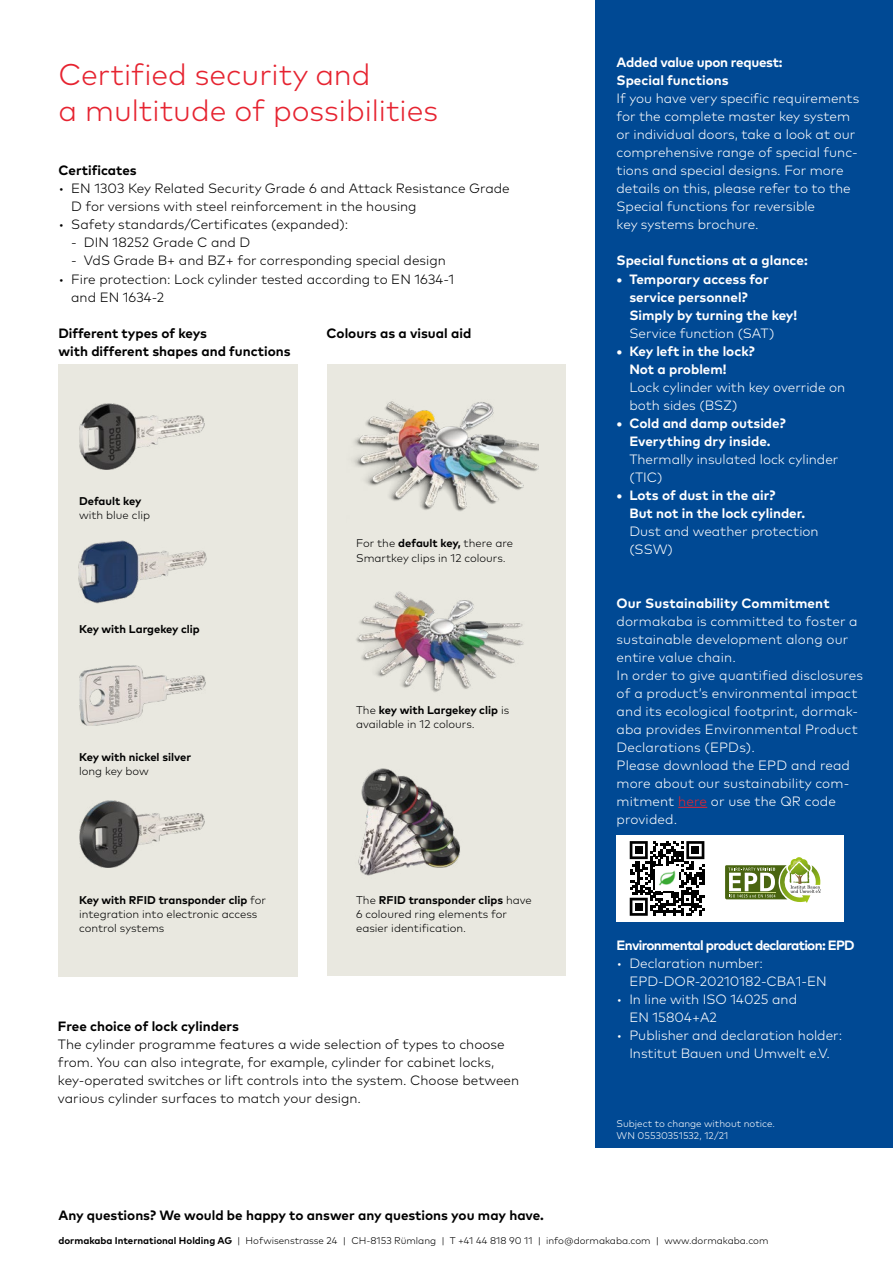
<style>
.page{position:relative;width:893px;height:1263px;background:#fff}
.page>*{position:absolute;margin:0;border:0;box-sizing:border-box;transform-origin:0 0}
.Title_red_20pt_24pt{font:300 30px "Mark Pro";color:#e62330}
.Descriptor_light_bla{font:300 13.5px/18px "Mark Pro";color:#fff}
.Descriptor_light_bla-2{font:700 13.5px/18px "Mark Pro";color:#fff}
.Descriptor_light_bla-3{font:300 13.5px/18px "Mark Pro";color:#000}
.Descriptor_bold_blac{font:700 13.5px/18px "Mark Pro";color:#000}
.Descriptor_light_bla-4{font:700 13.5px "Mark Pro";letter-spacing:-.05em;color:#fff}
.Descriptor_light_bla-5{font:700 13.5px "Mark Pro";color:#000}
.Subtitle_14pt_18pt{font:700 13.5px "Mark Pro";letter-spacing:-.02em;color:#fff}
.Subtitle_14pt_18pt-2{font:700 13.5px "Mark Pro";color:#fff}
.Caption_7_5pt_9_5pt{font:300 11.25px/14.2px "Mark Pro";color:#000}
.Body_Text_9pt_12pt{font:300 11.25px/14.2px "Mark Pro";color:#000}
.Body_Text_9pt_12pt-2{font:700 11.25px "Mark Pro";color:#000}
.t1{font:300 9.75px "Mark Pro";color:#000}
.adress_DACH_IT_Fuss{font:300 9.75px/12px "Mark Pro";color:#fff}
.s1{font-weight:700}
.s2{font-weight:300}
.s3{color:#e62330}
</style>
<div class="page">
<div style="left:58px;top:364px;width:240px;height:612px;background:#e9e8e0"></div>
<div style="left:327px;top:364px;width:239px;height:612px;background:#e9e8e0"></div>
<div style="left:595px;top:0;width:298px;height:1147px;background:#004994"></div>
<img style="left:79px;top:403px;width:125px;height:67px">
<img style="left:78px;top:540px;width:128px;height:64px">
<img style="left:79px;top:665px;width:127px;height:61px">
<img style="left:79px;top:800px;width:125px;height:68px">
<img style="left:353px;top:401px;width:185px;height:111px">
<img style="left:356px;top:591px;width:168px;height:101px">
<img style="left:358px;top:768px;width:102px;height:108px">
<svg style="left:678px;top:807px;width:29px;height:1px"></svg>
<div style="left:617px;top:836px;width:227px;height:86px;background:#fff"></div>
<svg style="left:630px;top:841px;width:74px;height:75px"></svg>
<div style="left:635px;top:846px;width:8px;height:8px;background:#000"></div>
<div style="left:691px;top:846px;width:8px;height:8px;background:#000"></div>
<div style="left:635px;top:903px;width:8px;height:8px;background:#000"></div>
<img style="left:655px;top:867px;width:24px;height:23px">
<svg style="left:725px;top:858px;width:96px;height:45px"></svg>
<hr style="left:729px;top:893px;width:46px;height:1px;background:#ccdc84">
<p class="Title_red_20pt_24pt" style="left:58px;top:52px;width:314px">Certified security and</p>
<p class="Title_red_20pt_24pt" style="left:58px;top:88px;width:381px">a multitude of possibilities</p>
<p class="Descriptor_bold_blac" style="left:58px;top:161px;width:80px">Certificates</p>
<p class="Descriptor_light_bla-3" style="left:71px;top:179px;width:440px;text-indent:-13px">• EN 1303 Key Related Security Grade 6 and Attack Resistance Grade<br>D for versions with steel reinforcement in the housing</p>
<p class="Descriptor_light_bla-3" style="left:58px;top:215px;width:291px">• Safety standards/Certificates (expanded):</p>
<p class="Descriptor_light_bla-3" style="left:71px;top:233px;width:181px">- DIN 18252 Grade C and D</p>
<p class="Descriptor_light_bla-3" style="left:71px;top:251px;width:376px">- VdS Grade B+ and BZ+ for corresponding special design</p>
<p class="Descriptor_light_bla-3" style="left:71px;top:269px;width:384px;text-indent:-13px">• Fire protection: Lock cylinder tested according to EN 1634-1 and EN 1634-2</p>
<p class="Descriptor_bold_blac" style="left:58px;top:323px;width:234px">Different types of keys<br>with different shapes and functions</p>
<p class="Descriptor_bold_blac" style="left:327px;top:323px;width:146px">Colours as a visual aid</p>
<p class="Body_Text_9pt_12pt-2" style="left:79px;top:492px;width:64px">Default key</p>
<p class="Body_Text_9pt_12pt" style="left:79px;top:507px;width:72px">with blue clip</p>
<p class="Body_Text_9pt_12pt-2" style="left:79px;top:620px;width:122px">Key with Largekey clip</p>
<p class="Body_Text_9pt_12pt-2" style="left:79px;top:749px;width:114px">Key with nickel silver</p>
<p class="Body_Text_9pt_12pt" style="left:79px;top:763px;width:71px">long key bow</p>
<p class="Body_Text_9pt_12pt" style="left:79px;top:892px;width:189px"><span class="s1">Key with RFID transponder clip</span> for integration into electronic access control systems</p>
<p class="Caption_7_5pt_9_5pt" style="left:356px;top:535px;width:158px">For the <span class="s1">default key,</span> there are<br>Smartkey clips in 12 colours.</p>
<p class="Caption_7_5pt_9_5pt" style="left:356px;top:702px;width:155px">The <span class="s1">key with Largekey clip</span> is available in 12 colours.</p>
<p class="Caption_7_5pt_9_5pt" style="left:356px;top:892px;width:177px">The <span class="s1">RFID transponder clips</span> have<br>6 coloured ring elements for easier identification.</p>
<p class="Descriptor_light_bla-5" style="left:58px;top:1015px;width:183px">Free choice of lock cylinders</p>
<p class="Descriptor_light_bla-3" style="left:58px;top:1034px;width:463px">The cylinder programme features a wide selection of types to choose from. You can also integrate, for example, cylinder for cabinet locks, key-operated switches or lift controls into the system. Choose between various cylinder surfaces to match your design.</p>
<p class="Descriptor_light_bla-2" style="left:638px;top:53px;width:211px">Doluptur? Um ducimusae cusciis</p>
<p class="Descriptor_light_bla-2" style="left:638px;top:89px;width:218px">iducima ximusam endam, conet eum vidipsum illupta temporum verum harunte catempo repudi none plandun debitae sint ventis im veliteni ulparum ium sit iligeni dolles cus, conesere volupitae pro volo exera qui ut labor mos ates ditatur?</p>
<p class="Subtitle_14pt_18pt" style="left:617px;top:52px;width:167px">Added value upon request:</p>
<p class="Subtitle_14pt_18pt-2" style="left:617px;top:70px;width:114px">Special f nctions</p>
<p class="Descriptor_light_bla" style="left:617px;top:89px;width:244px">If you have very specific requirements for the com lete mas er key system or individual doors, take a look at our comprehensive range of special func&shy;tions and special designs. For more details on this, please refer to to the Special functions for reversible<br>key systems brochure.</p>
<p class="Descriptor_light_bla-2" style="left:617px;top:251px;width:193px">Special functions at a glance:</p>
<p class="Descriptor_light_bla-2" style="left:629px;top:269px;width:169px;text-indent:-13px">• Temporary access for service personnel?<br>Simply by turning the key!<br><span class="s2">Service function (SAT)</span></p>
<p class="Descriptor_light_bla" style="left:629px;top:341px;width:217px;text-indent:-13px"><span class="s1">• Key left in the lock?<br>Not a problem!<br></span>Lock cylinder with key override on both sides (BSZ)</p>
<p class="Descriptor_light_bla-2" style="left:629px;top:413px;width:211px;text-indent:-13px">• Cold and damp outside?<br>Everything dry inside.<br><span class="s2">Thermally insulated lock cylinder (TIC)</span></p>
<p class="Descriptor_light_bla-2" style="left:629px;top:485px;width:191px;text-indent:-13px">• Lots of dust in the air?<br>But not in the lock cylinder.<br><span class="s2">Dust and weather protection (SSW)</span></p>
<p class="Descriptor_light_bla-2" style="left:617px;top:593px;width:215px">Our Sustainability Commitment</p>
<p class="Descriptor_light_bla" style="left:617px;top:611px;width:243px">dormakaba is committed to foster a sustainable development along our entire value chain.</p>
<p class="Descriptor_light_bla" style="left:617px;top:665px;width:248px">In order to give quantified disclosures of a product’s environmental impact and its ecological footprint, dormak&shy;aba provides Environmental Product Declarations (EPDs).</p>
<p class="Descriptor_light_bla" style="left:617px;top:755px;width:235px">Please download the EPD and read more about our sustainability com&shy;mitment <span class="s3">here</span> or use the QR code provided.</p>
<p class="Descriptor_light_bla-4" style="left:617px;top:934px;width:240px">Environmental product declaration: EPD</p>
<p class="Descriptor_light_bla" style="left:629px;top:953px;width:199px;text-indent:-13px">• Declaration number:<br>EPD-DOR-20210182-CBA1-EN</p>
<p class="Descriptor_light_bla" style="left:629px;top:989px;width:169px;text-indent:-13px">• In line with ISO 14025 and<br>EN 15804+A2</p>
<p class="Descriptor_light_bla" style="left:617px;top:1025px;width:227px;text-align:center">• Publisher and declaration holder:<br>Institut Bauen und Umwelt e.V.</p>
<p class="adress_DACH_IT_Fuss" style="left:617px;top:1117px;width:160px">Subject to change without notice.<br>WN 05530351532, 12/21</p>
<p class="Descriptor_bold_blac" style="left:58px;top:1205px;width:487px">Any questions? We would be happy to answer any questions you may have.</p>
<p class="t1" style="left:58px;top:1233px;width:712px"><span class="s1">dormakaba International Holding AG</span> | Hofwisenstrasse 24 | CH-8153 Rümlang | T +41 44 818 90 11 | info@dormakaba.com | www.dormakaba.com</p>
</div>
